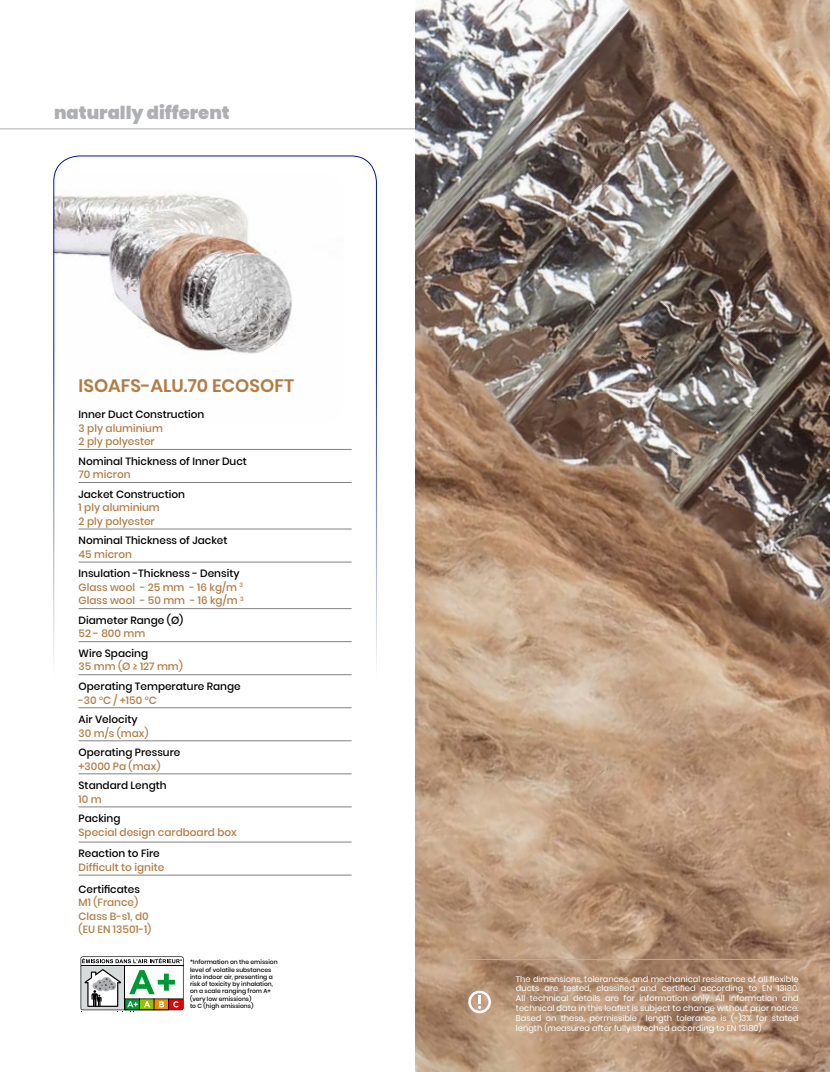
<style>
.page{position:relative;width:830px;height:1072px;background:#fff}
.page>*{position:absolute;margin:0;border:0;box-sizing:border-box;transform-origin:0 0}
.t1{font:600 18px "Poppins";color:#b37b43}
.t2{font:900 18px "Poppins";color:#aeafb2}
.t3{font:500 10.5px/13.5px "Poppins";color:#b37b43}
.t4{font:500 10.5px/13.5px "Poppins";color:#000}
.t5{font:8.25px/9.9px "Poppins";color:#fff;text-align:justify}
.t6{font:500 6px/7.2px "Poppins";color:#000}
.s1{color:#000}
.s2{color:#b37b43}
</style>
<div class="page">
<hr style="left:0;top:129px;width:829px;height:1px;background:#aeafb2">
<img style="left:416px;top:0;width:413px;height:1071px">
<svg style="left:53px;top:156px;width:323px;height:856px"></svg>
<hr style="left:79px;top:449px;width:272px;height:1px;background:#818084">
<hr style="left:79px;top:482px;width:272px;height:1px;background:#818084">
<hr style="left:79px;top:529px;width:272px;height:1px;background:#818084">
<hr style="left:79px;top:562px;width:272px;height:1px;background:#818084">
<hr style="left:79px;top:608px;width:272px;height:1px;background:#818084">
<hr style="left:79px;top:641px;width:272px;height:1px;background:#818084">
<hr style="left:79px;top:674px;width:272px;height:1px;background:#818084">
<hr style="left:79px;top:707px;width:272px;height:1px;background:#818084">
<hr style="left:79px;top:740px;width:272px;height:1px;background:#818084">
<hr style="left:79px;top:773px;width:272px;height:1px;background:#818084">
<hr style="left:79px;top:806px;width:272px;height:1px;background:#818084">
<hr style="left:79px;top:841px;width:272px;height:1px;background:#818084">
<hr style="left:79px;top:874px;width:272px;height:1px;background:#818084">
<svg style="left:79px;top:954px;width:105px;height:57px"></svg>
<svg style="left:468px;top:990px;width:22px;height:23px"></svg>
<hr style="left:465px;top:959px;width:330px;height:1px;background:#aeafb2">
<h1 class="t2" style="left:54px;top:102px;width:177px">naturally different</h1>
<h1 class="t1" style="left:79px;top:375px;width:217px">ISOAFS-ALU.70 ECOSOFT</h1>
<p class="t4" style="left:79px;top:408px;width:127px">Inner Duct Construction</p>
<p class="t3" style="left:79px;top:421px;width:86px">3 ply aluminium<br>2 ply polyester</p>
<p class="t4" style="left:79px;top:454px;width:170px">Nominal Thickness of Inner Duct</p>
<p class="t3" style="left:79px;top:468px;width:54px">70 micron</p>
<p class="t4" style="left:79px;top:487px;width:108px">Jacket Construction</p>
<p class="t3" style="left:79px;top:501px;width:83px">1 ply aluminium<br>2 ply polyester</p>
<p class="t4" style="left:79px;top:534px;width:150px">Nominal Thickness of Jacket</p>
<p class="t3" style="left:79px;top:547px;width:55px">45 micron</p>
<p class="t3" style="left:79px;top:567px;width:166px"><span class="s1">Insulation -Thickness - Density<br></span>Glass wool - 25 mm - 16 kg/m <sup>3<br></sup>Glass wool - 50 mm - 16 kg/m <sup>3</sup></p>
<p class="t4" style="left:79px;top:613px;width:106px">Diameter Range (Ø)</p>
<p class="t3" style="left:79px;top:627px;width:68px">52 - 800 mm</p>
<p class="t4" style="left:79px;top:646px;width:71px">Wire Spacing</p>
<p class="t3" style="left:79px;top:660px;width:106px">35 mm (Ø ≥ 127 mm)</p>
<p class="t4" style="left:79px;top:679px;width:164px">Operating Temperature Range <span class="s2">-30</span> <sup>o</sup><span class="s2">C / +150</span> <sup>o</sup><span class="s2">C</span></p>
<p class="t4" style="left:79px;top:712px;width:60px">Air Velocity</p>
<p class="t3" style="left:79px;top:726px;width:71px">30 m/s (max)</p>
<p class="t4" style="left:79px;top:745px;width:103px">Operating Pressure</p>
<p class="t3" style="left:79px;top:759px;width:83px">+3000 Pa (max)</p>
<p class="t4" style="left:79px;top:778px;width:90px">Standard Length</p>
<p class="t3" style="left:79px;top:792px;width:25px">10 m</p>
<p class="t4" style="left:79px;top:811px;width:43px">Packing</p>
<p class="t3" style="left:79px;top:825px;width:160px">Special design cardboard box</p>
<p class="t4" style="left:79px;top:847px;width:83px">Reaction to Fire</p>
<p class="t3" style="left:79px;top:860px;width:87px">Difficult to ignite</p>
<p class="t4" style="left:79px;top:882px;width:63px">Certificates</p>
<p class="t3" style="left:79px;top:895px;width:74px">M1 (France)<br>Class B-s1, d0 (EU EN 13501-1)</p>
<p class="t6" style="left:190px;top:958px;width:89px">*Information on the emission level of volatile substances into indoor air, presenting a risk of toxicity by inhalation, on a scale ranging from A+ (very low emissions)<br>to C (high emissions)</p>
<p class="t5" style="left:515px;top:973px;width:284px">The dimensions, tolerances, and mechanical resistance of all flexible ducts are tested, classified and certified according to EN 13180.<br>All technical details are for information only. All information and technical data in this leaflet is subject to change without prior notice.<br>Based on these, permissible length tolerance is (-)3% for stated length (measured after fully streched according to EN 13180)</p>
</div>
